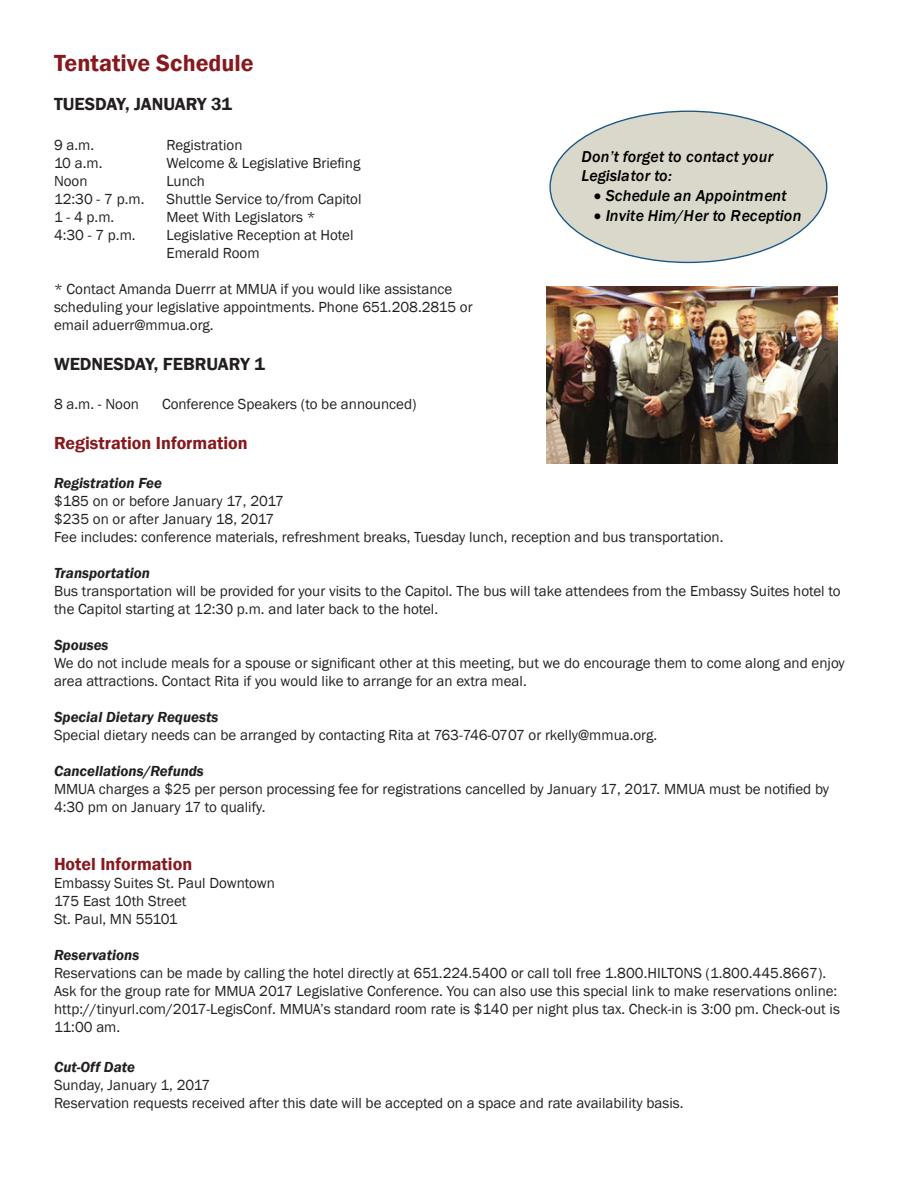
<style>
.page{position:relative;width:918px;height:1188px;background:#fff}
.page>*{position:absolute;margin:0;border:0;box-sizing:border-box;transform-origin:0 0}
.MMUA_Headline_12{font:600 24px "Franklin Gothic";color:#86191e}
.MMUA_Headline_12-2{font:600 18px "Franklin Gothic";color:#86191e}
.MMUA_Headline_12-3{font:600 18px "Franklin Gothic";color:#231f20}
.t1{font:italic 500 16.2px/18.6px "Franklin Gothic";letter-spacing:.01em;color:#000}
.Form_Text{font:15px/18px "Franklin Gothic";color:#231f20}
.Form_Text-2{font:italic 600 15px "Franklin Gothic";color:#231f20}
.Body_Text{font:italic 600 15px "Franklin Gothic";color:#231f20}
.MMUA_Headline_12-4{font:italic 600 15px "Franklin Gothic";color:#231f20}
</style>
<div class="page">
<div style="left:550px;top:111px;width:277px;height:151px;background:#dad7cb;border-radius:50%"></div>
<img style="left:547px;top:286px;width:290px;height:177px">
<p class="MMUA_Headline_12" style="left:54px;top:48px;width:201px">Tentative Schedule</p>
<p class="MMUA_Headline_12-3" style="left:54px;top:93px;width:179px">TUESDAY, JANUARY 31</p>
<p class="Form_Text" style="left:54px;top:136px;width:42px">9 a.m.</p>
<p class="Form_Text" style="left:166px;top:136px;width:78px">Registration</p>
<p class="Form_Text" style="left:54px;top:154px;width:50px">10 a.m.</p>
<p class="Form_Text" style="left:166px;top:154px;width:195px">Welcome &amp; Legislative Briefing</p>
<p class="Form_Text" style="left:54px;top:172px;width:35px">Noon</p>
<p class="Form_Text" style="left:166px;top:172px;width:40px">Lunch</p>
<p class="Form_Text" style="left:54px;top:190px;width:92px">12:30 - 7 p.m.</p>
<p class="Form_Text" style="left:166px;top:190px;width:197px">Shuttle Service to/from Capitol</p>
<p class="Form_Text" style="left:54px;top:208px;width:62px">1 - 4 p.m.</p>
<p class="Form_Text" style="left:166px;top:208px;width:151px">Meet With Legislators *</p>
<p class="Form_Text" style="left:54px;top:226px;width:83px">4:30 - 7 p.m.</p>
<p class="Form_Text" style="left:166px;top:226px;width:188px">Legislative Reception at Hotel</p>
<p class="Form_Text" style="left:166px;top:244px;width:95px">Emerald Room</p>
<p class="Form_Text" style="left:54px;top:280px;width:400px">* Contact Amanda Duerrr at MMUA if you would like assistance</p>
<p class="Form_Text" style="left:54px;top:298px;width:420px">scheduling your legislative appointments. Phone 651.208.2815 or</p>
<p class="Form_Text" style="left:54px;top:316px;width:161px">email aduerr@mmua.org.</p>
<p class="MMUA_Headline_12-3" style="left:54px;top:353px;width:212px">WEDNESDAY, FEBRUARY 1</p>
<p class="Form_Text" style="left:54px;top:396px;width:87px">8 a.m. - Noon</p>
<p class="Form_Text" style="left:162px;top:396px;width:256px">Conference Speakers (to be announced)</p>
<p class="MMUA_Headline_12-2" style="left:54px;top:432px;width:195px">Registration Information</p>
<p class="Form_Text-2" style="left:54px;top:474px;width:110px">Registration Fee</p>
<p class="Form_Text" style="left:54px;top:493px;width:232px">$185 on or before January 17, 2017</p>
<p class="Form_Text" style="left:54px;top:511px;width:222px">$235 on or after January 18, 2017</p>
<p class="Form_Text" style="left:54px;top:529px;width:671px">Fee includes: conference materials, refreshment breaks, Tuesday lunch, reception and bus transportation.</p>
<p class="Form_Text-2" style="left:54px;top:564px;width:98px">Transportation</p>
<p class="Form_Text" style="left:54px;top:583px;width:788px">Bus transportation will be provided for your visits to the Capitol. The bus will take attendees from the Embassy Suites hotel to the Capitol starting at 12:30 p.m. and later back to the hotel.</p>
<p class="Form_Text-2" style="left:54px;top:636px;width:56px">Spouses</p>
<p class="Form_Text" style="left:54px;top:655px;width:792px">We do not include meals for a spouse or significant other at this meeting, but we do encourage them to come along and enjoy area attractions. Contact Rita if you would like to arrange for an extra meal.</p>
<p class="Form_Text-2" style="left:54px;top:708px;width:166px">Special Dietary Requests</p>
<p class="Form_Text" style="left:54px;top:727px;width:605px">Special dietary needs can be arranged by contacting Rita at 763-746-0707 or rkelly@mmua.org.</p>
<p class="Form_Text-2" style="left:54px;top:762px;width:151px">Cancellations/Refunds</p>
<p class="Form_Text" style="left:54px;top:781px;width:777px">MMUA charges a $25 per person processing fee for registrations cancelled by January 17, 2017. MMUA must be notified by</p>
<p class="Form_Text" style="left:54px;top:799px;width:213px">4:30 pm on January 17 to qualify.</p>
<p class="t1" style="left:582px;top:148px;width:193px">Don’t forget to contact your<br>Legislator to:</p>
<p class="t1" style="left:594px;top:187px;width:195px">• Schedule an Appointment</p>
<p class="t1" style="left:594px;top:206px;width:209px">• Invite Him/Her to Reception</p>
<p class="MMUA_Headline_12-2" style="left:54px;top:853px;width:140px">Hotel Information</p>
<p class="Form_Text" style="left:54px;top:874px;width:222px">Embassy Suites St. Paul Downtown</p>
<p class="Form_Text" style="left:54px;top:892px;width:134px">175 East 10th Street</p>
<p class="Form_Text" style="left:54px;top:910px;width:125px">St. Paul, MN 55101</p>
<p class="Body_Text" style="left:54px;top:945px;width:87px">Reservations</p>
<p class="Form_Text" style="left:54px;top:964px;width:774px">Reservations can be made by calling the hotel directly at 651.224.5400 or call toll free 1.800.HILTONS (1.800.445.8667).</p>
<p class="Form_Text" style="left:54px;top:982px;width:787px">Ask for the group rate for MMUA 2017 Legislative Conference. You can also use this special link to make reservations online: http://tinyurl.com/2017-LegisConf. MMUA’s standard room rate is $140 per night plus tax. Check-in is 3:00 pm. Check-out is<br>11:00 am.</p>
<p class="MMUA_Headline_12-4" style="left:54px;top:1057px;width:83px">Cut-Off Date</p>
<p class="Form_Text" style="left:54px;top:1076px;width:158px">Sunday, January 1, 2017</p>
<p class="Form_Text" style="left:54px;top:1094px;width:631px">Reservation requests received after this date will be accepted on a space and rate availability basis.</p>
</div>
